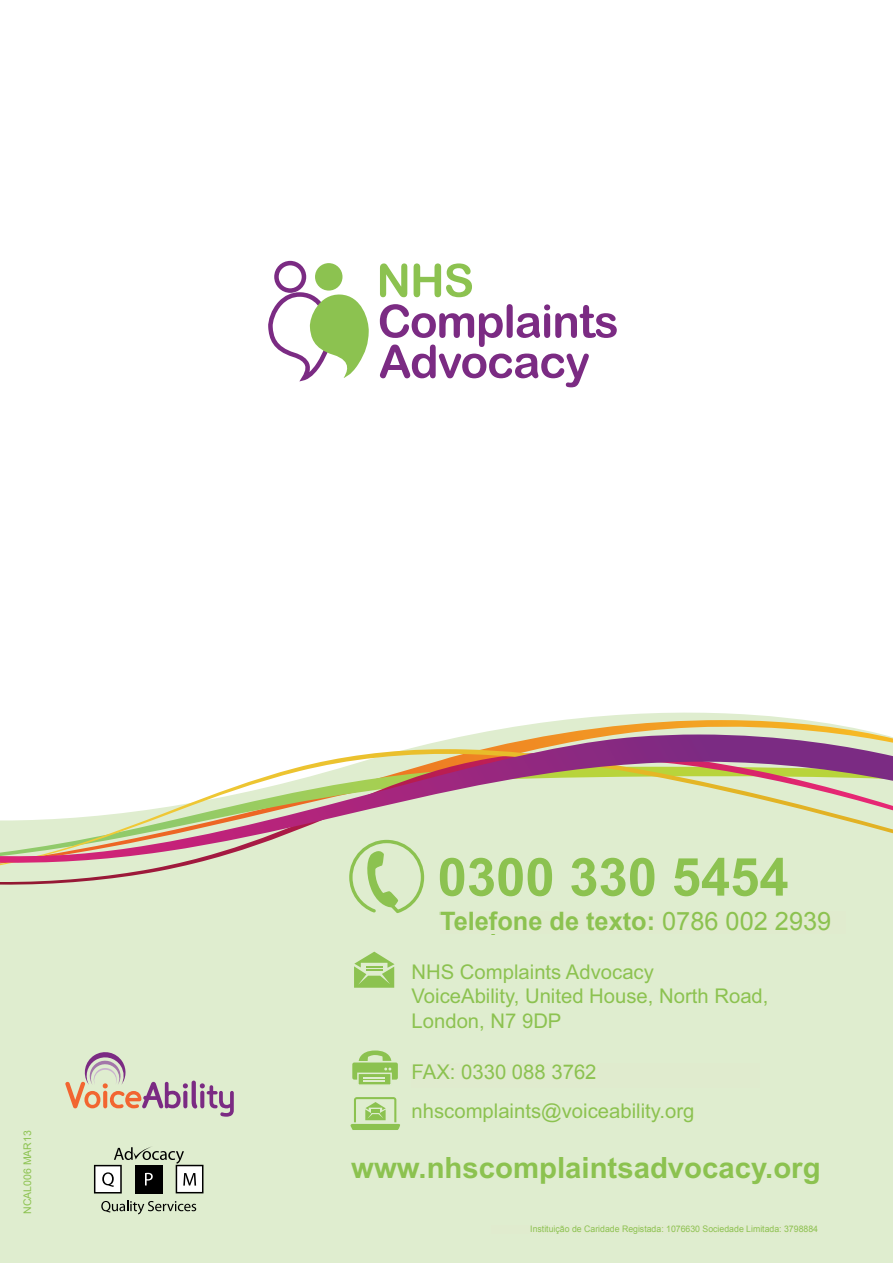
<style>
.page{position:relative;width:893px;height:1263px;background:#fff}
.page>*{position:absolute;margin:0;border:0;box-sizing:border-box;transform-origin:0 0}
.t1{font:700 52.65px "Arial";color:#8cc250}
.t2{font:700 29.4px "Arial";color:#8cc250}
.t3{font:700 25.35px "Arial";color:#8cc250}
.t4{font:25.35px "Arial";color:#8cc250}
.t5{font:20.25px/24.2px "Arial";color:#8cc250}
.t6{font:10.5px "Arial";color:#8cc250}
.t7{font:9px "Arial";color:#8cc250}
.s1{font-weight:400}
.s2{font-weight:700}
</style>
<div class="page">
<div style="left:0;top:712px;width:893px;height:551px;background:#dfedcf"></div>
<div style="left:0;top:865px;width:893px;height:20px;background:#dfedcf"></div>
<svg style="left:0;top:721px;width:893px;height:142px"></svg>
<svg style="left:380px;top:304px;width:237px;height:83px"></svg>
<svg style="left:380px;top:263px;width:27px;height:34px"></svg>
<svg style="left:414px;top:263px;width:58px;height:34px"></svg>
<svg style="left:268px;top:261px;width:101px;height:120px"></svg>
<svg style="left:65px;top:1049px;width:169px;height:68px;background:#d3ccbb"></svg>
<svg style="left:101px;top:1200px;width:95px;height:14px"></svg>
<svg style="left:94px;top:1146px;width:109px;height:47px"></svg>
<svg style="left:349px;top:840px;width:75px;height:73px;background:#cae2af"></svg>
<svg style="left:354px;top:952px;width:40px;height:36px"></svg>
<svg style="left:350px;top:1097px;width:50px;height:33px;background:#bada97"></svg>
<div style="left:352px;top:1062px;width:46px;height:17px;background:#8cc250;border-radius:2px"></div>
<div style="left:357px;top:1072px;width:35px;height:14px;background:#8cc250;border:1px solid #dfedcf"></div>
<svg style="left:364px;top:1077px;width:21px;height:4px"></svg>
<svg style="left:359px;top:1050px;width:32px;height:11px"></svg>
<svg style="left:384px;top:1067px;width:7px;height:3px"></svg>
<div style="left:492px;top:1225px;width:326px;height:9px;background:#e0ebce"></div>
<div style="left:440px;top:911px;width:405px;height:23px;background:#e0ebce"></div>
<div style="left:412px;top:1064px;width:348px;height:24px;background:#e0ebce"></div>
<p class="t6" style="left:21px;top:1214px;width:85px;rotate:-90deg">NCAL006 MAR13</p>
<p class="t1" style="left:438px;top:842px;width:353px">0300 330 5454</p>
<p class="t3" style="left:440px;top:904px;width:393px">Telefone de texto: <span class="s1">0786 002 2939</span></p>
<p class="t4" style="left:467px;top:904px;width:285px"><span class="s2">xtphone:</span> 0786 002 2939</p>
<p class="t5" style="left:411px;top:960px;width:358px">NHS Complaints Advocacy<br>VoiceAbility, United House, North Road,<br>London, N7 9DP</p>
<p class="t5" style="left:412px;top:1060px;width:186px">FAX: 0330 088 3762</p>
<p class="t5" style="left:412px;top:1099px;width:284px">nhscomplaints@voiceability.org</p>
<p class="t2" style="left:351px;top:1148px;width:471px">www.nhscomplaintsadvocacy.org</p>
<p class="t7" style="left:530px;top:1222px;width:289px">Instituição de Caridade Registada: 1076630 Sociedade Limitada: 3798884</p>
<p class="t7" style="left:596px;top:1223px;width:185px">Register d Charity: 1076630 Limite Co p ny</p>
</div>
